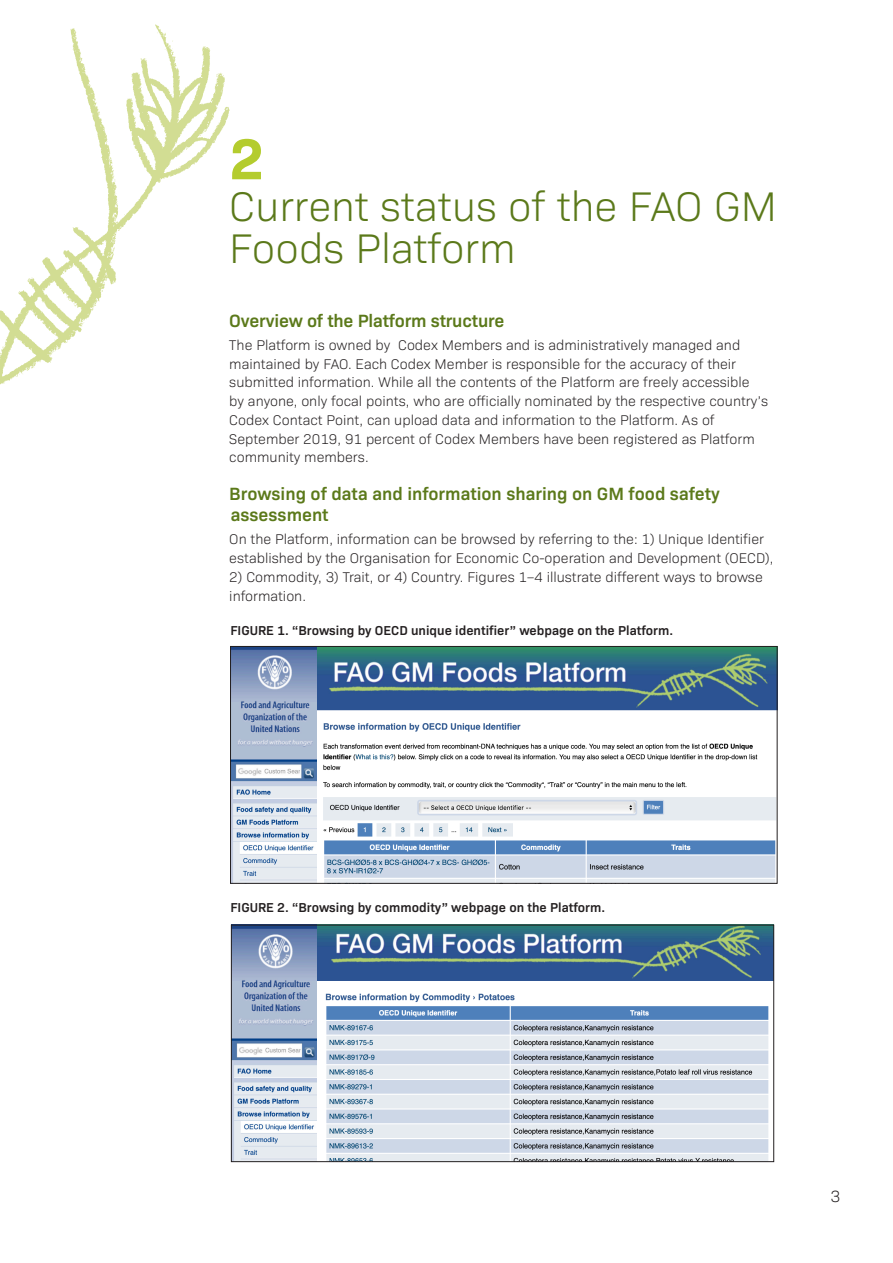
<style>
.page{position:relative;width:893px;height:1263px;background:#fff}
.page>*{position:absolute;margin:0;border:0;box-sizing:border-box;transform-origin:0 0}
.ChapNumber{font:700 58.5px "Bio Sans";color:#b4cc2e}
.Chap_head{font:300 42px/42px "Bio Sans";color:#5b791a}
.Ahead{font:600 18px/21px "Bio Sans";color:#5b791a}
.t1{font:300 16.5px "Bio Sans";color:#231f20}
.body{font:300 14.25px/18.8px "Bio Sans";color:#231f20}
.FigureTitle{font:600 13.2px "Bio Sans";color:#231f20}
</style>
<div class="page">
<svg style="left:0;top:24px;width:230px;height:361px"></svg>
<svg style="left:110px;top:247px;width:5px;height:10px"></svg>
<svg style="left:111px;top:173px;width:5px;height:9px"></svg>
<svg style="left:126px;top:103px;width:7px;height:6px"></svg>
<svg style="left:216px;top:73px;width:6px;height:4px"></svg>
<img style="left:233px;top:927px;width:539px;height:233px">
<div style="left:231px;top:925px;width:543px;height:237px;border:1px solid #231f20"></div>
<img style="left:232px;top:648px;width:543px;height:233px">
<div style="left:230px;top:646px;width:547px;height:237px;border:1px solid #231f20"></div>
<p class="ChapNumber" style="left:229px;top:114px;width:36px">2</p>
<p class="Chap_head" style="left:229px;top:183px;width:549px">Current status of the FAO GM<br>Foods Platform</p>
<p class="Ahead" style="left:229px;top:309px;width:277px">Overview of the Platform structure</p>
<p class="body" style="left:229px;top:334px;width:540px">The Platform is owned by Codex Members and is administratively managed and maintained by FAO. Each Codex Member is responsible for the accuracy of their submitted information. While all the contents of the Platform are freely accessible<br>by anyone, only focal points, who are officially nominated by the respective country’s Codex Contact Point, can upload data and information to the Platform. As of September 2019, 91 percent of Codex Members have been registered as Platform community members.</p>
<p class="Ahead" style="left:229px;top:482px;width:492px">Browsing of data and information sharing on GM food safety assessment</p>
<p class="body" style="left:229px;top:529px;width:546px">On the Platform, information can be browsed by referring to the: 1) Unique Identifier established by the Organisation for Economic Co-operation and Development (OECD),</p>
<p class="body" style="left:229px;top:566px;width:535px">2) Commodity, 3) Trait, or 4) Country. Figures 1–4 illustrate different ways to browse information.</p>
<p class="FigureTitle" style="left:230px;top:620px;width:444px">FIGURE 1. “Browsing by OECD unique identifier” webpage on the Platform.</p>
<p class="FigureTitle" style="left:230px;top:898px;width:376px">FIGURE 2. “Browsing by commodity” webpage on the Platform.</p>
<p class="t1" style="left:831px;top:1184px;width:11px">3</p>
</div>
